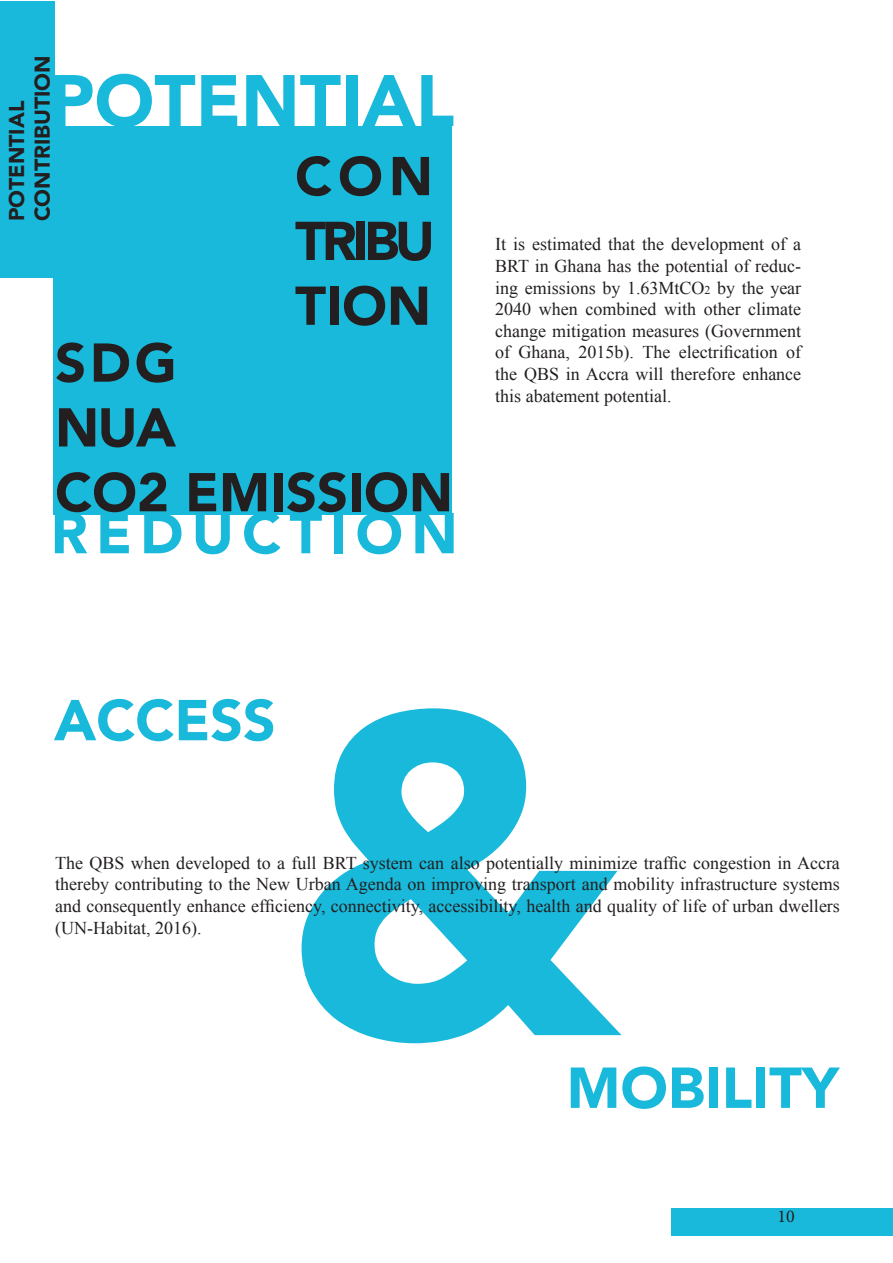
<style>
.page{position:relative;width:893px;height:1263px;background:#fff}
.page>*{position:absolute;margin:0;border:0;box-sizing:border-box;transform-origin:0 0}
.t1{font:900 450px "Avenir";color:#18b9da}
.t2{font:900 72px "Avenir";color:#18b9da}
.t3{font:900 57px "Avenir";color:#18b9da}
.t4{font:900 57px "Avenir";letter-spacing:.145em;color:#18b9da}
.t5{font:900 54px/64.8px "Avenir";color:#231f20;text-align:justify}
.t6{font:900 21.45px "Avenir";color:#231f20}
.t7{font:18px/21.6px "Times New Roman";color:#231f20;text-align:justify}
.t8{font:18px "Minion Pro";color:#231f20}
.s1{font-size:12px}
</style>
<div class="page">
<div style="left:54px;top:126px;width:398px;height:388px;background:#18b9da"></div>
<div style="left:671px;top:1209px;width:222px;height:27px;background:#18b9da"></div>
<div style="left:0;top:1px;width:54px;height:277px;background:#18b9da"></div>
<p class="t6" style="left:-2px;top:221px;width:122px;rotate:-90deg">POTENTIAL</p>
<p class="t6" style="left:24px;top:221px;width:168px;rotate:-90deg">CONTRIBUTION</p>
<p class="t2" style="left:49px;top:39px;width:407px">POTENTIAL</p>
<p class="t5" style="left:295px;top:143px;width:141px">CON TRIBU TION</p>
<p class="t5" style="left:55px;top:329px;width:123px">SDG</p>
<p class="t5" style="left:55px;top:394px;width:122px">NUA</p>
<p class="t5" style="left:55px;top:459px;width:399px">CO2 EMISSION</p>
<p class="t4" style="left:51px;top:485px;width:408px">REDUCTION</p>
<p class="t7" style="left:495px;top:233px;width:308px">It is estimated that the development of a BRT in Ghana has the potential of reduc&shy;ing emissions by 1.63MtCO<span class="s1">2</span> by the year 2040 when combined with other climate change mitigation measures (Government of Ghana, 2015b). The electrification of the QBS in Accra will therefore enhance this abatement potential.</p>
<p class="t3" style="left:54px;top:671px;width:223px">ACCESS</p>
<p class="t1" style="left:283px;top:493px;width:343px">&amp;</p>
<p class="t7" style="left:55px;top:852px;width:786px">The QBS when developed to a full BRT system can also potentially minimize traffic congestion in Accra thereby contributing to the New Urban Agenda on improving transport and mobility infrastructure systems and consequently enhance efficiency, connectivity, accessibility, health and quality of life of urban dwellers (UN-Habitat, 2016).</p>
<p class="t3" style="left:567px;top:1039px;width:274px">MOBILITY</p>
<p class="t8" style="left:778px;top:1204px;width:19px">10</p>
</div>
